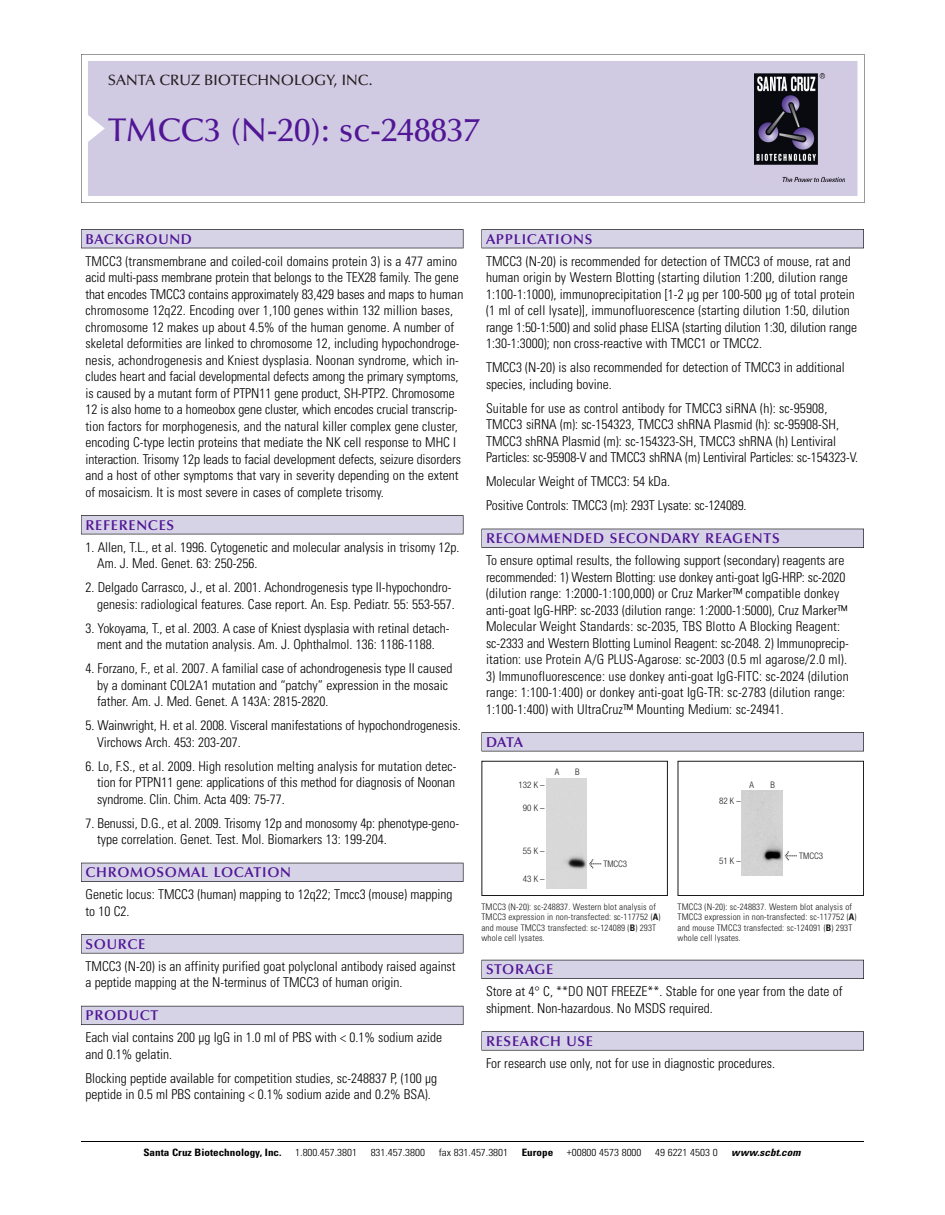
<style>
.page{position:relative;width:945px;height:1215px;background:#fff}
.page>*{position:absolute;margin:0;border:0;box-sizing:border-box;transform-origin:0 0}
.t1{font:500 33px "Optima";color:#511695}
.t2{font:500 15px "Optima";color:#231f20}
.t3{font:600 14.25px "Optima";letter-spacing:.05em;color:#511695}
.t4{font:300 condensed 13.5px/16.5px "Univers";color:#000}
.t5{font:300 condensed 10.2px "Univers";color:#000;scale:1.1 1}
.t6{font:700 condensed 10.2px "Univers";color:#000;scale:1.1 1}
.t7{font:italic 700 condensed 10.2px "Univers";letter-spacing:.005em;color:#000;scale:1.1 1}
.t8{font:9px/10.5px "Univers Condensed Light+NHTERM";letter-spacing:.015em;color:#191919}
.t9{font:9px/10.5px "Univers Condensed Light+JUSCYQ";letter-spacing:.015em;color:#191919}
.t10{font:9px "Helvetica Neue Light Cond+HPYRRK";color:#191919}
.t11{font:9px "Helvetica Neue Light Cond+NGYKAZ";color:#191919}
.s1{font-family:"Meta Plus Book Roman+CUBTMK";font-size:10.5px}
.s2{font-family:"Meta Plus Book Roman+ZHQXBI";font-size:10.5px}
.s3{font-family:"Univers Condensed Bold+MJXSBM"}
.s4{font-family:"Univers Condensed Bold+GLYBRP"}
</style>
<div class="page">
<svg style="left:81px;top:54px;width:783px;height:149px"></svg>
<div style="left:88px;top:61px;width:769px;height:135px;background:#d1cae3"></div>
<img style="left:755px;top:74px;width:90px;height:108px">
<div style="left:81px;top:229px;width:382px;height:19px;background:#525156"></div>
<div style="left:81px;top:230px;width:382px;height:18px;background:#d7d3e7"></div>
<div style="left:81px;top:515px;width:382px;height:19px;background:#525155"></div>
<div style="left:81px;top:516px;width:382px;height:18px;background:#d7d3e7"></div>
<div style="left:81px;top:863px;width:382px;height:19px;background:#525158"></div>
<div style="left:81px;top:863px;width:382px;height:18px;background:#d7d3e7"></div>
<div style="left:81px;top:934px;width:382px;height:19px;background:#575759"></div>
<div style="left:81px;top:935px;width:382px;height:18px;background:#d7d3e7"></div>
<div style="left:81px;top:1006px;width:382px;height:19px;background:#5b5a62"></div>
<div style="left:81px;top:1006px;width:382px;height:18px;background:#d7d3e7"></div>
<div style="left:482px;top:229px;width:382px;height:19px;background:#525156"></div>
<div style="left:482px;top:230px;width:381px;height:18px;background:#d7d3e7"></div>
<div style="left:482px;top:529px;width:382px;height:19px;background:#515055"></div>
<div style="left:482px;top:529px;width:381px;height:18px;background:#d7d3e7"></div>
<div style="left:482px;top:732px;width:382px;height:19px;background:#545357"></div>
<div style="left:482px;top:733px;width:381px;height:18px;background:#d7d3e7"></div>
<div style="left:482px;top:960px;width:382px;height:19px;background:#54535a"></div>
<div style="left:482px;top:960px;width:381px;height:18px;background:#d7d3e7"></div>
<svg style="left:482px;top:1031px;width:382px;height:20px"></svg>
<div style="left:482px;top:1032px;width:381px;height:18px;background:#d7d3e7"></div>
<hr style="left:81px;top:1141px;width:783px;height:1px;background:#000">
<div style="left:482px;top:761px;width:186px;height:135px;border:1px solid #191919"></div>
<div style="left:547px;top:778px;width:40px;height:110px;background:#d8d8d8"></div>
<div style="left:678px;top:761px;width:186px;height:135px;border:1px solid #191919"></div>
<img style="left:742px;top:791px;width:41px;height:85px">
<p class="t2" style="left:108px;top:74px;width:266px">SANTA CRUZ BIOTECHNOLOGY, INC.</p>
<h1 class="t1" style="left:108px;top:117px;width:374px">TMCC3 (N-20): sc-248837</h1>
<p class="t3" style="left:86px;top:233px;width:108px">BACKGROUND</p>
<p class="t4" style="left:86px;top:254px;width:379px">TMCC3 (transmembrane and coiled-coil domains protein 3) is a 477 amino acid multi-pass membrane protein that belongs to the TEX28 family. The gene that encodes TMCC3 contains approximately 83,429 bases and maps to human chromosome 12q22. Encoding over 1,100 genes within 132 million bases, chromosome 12 makes up about 4.5% of the human genome. A number of skeletal deformities are linked to chromosome 12, including hypochondroge&shy;nesis, achondrogenesis and Kniest dysplasia. Noonan syndrome, which in&shy;cludes heart and facial developmental defects among the primary symptoms, is caused by a mutant form of PTPN11 gene product, SH-PTP2. Chromosome 12 is also home to a homeobox gene cluster, which encodes crucial transcrip&shy;tion factors for morphogenesis, and the natural killer complex gene cluster, encoding C-type lectin proteins that mediate the NK cell response to MHC I interaction. Trisomy 12p leads to facial development defects, seizure disorders and a host of other symptoms that vary in severity depending on the extent of mosaicism. It is most severe in cases of complete trisomy.</p>
<p class="t3" style="left:86px;top:519px;width:90px">REFERENCES</p>
<p class="t4" style="left:97px;top:540px;width:364px;text-indent:-12px">1. Allen, T.L., et al. 1996. Cytogenetic and molecular analysis in trisomy 12p.<br>Am. J. Med. Genet. 63: 250-256.</p>
<p class="t4" style="left:86px;top:580px;width:371px;text-align:right">2. Delgado Carrasco, J., et al. 2001. Achondrogenesis type II-hypochondro&shy;genesis: radiological features. Case report. An. Esp. Pediatr. 55: 553-557.</p>
<p class="t4" style="left:86px;top:621px;width:365px;text-align:center">3. Yokoyama, T., et al. 2003. A case of Kniest dysplasia with retinal detach&shy;ment and the mutation analysis. Am. J. Ophthalmol. 136: 1186-1188.</p>
<p class="t4" style="left:97px;top:661px;width:357px;text-indent:-12px">4. Forzano, F., et al. 2007. A familial case of achondrogenesis type II caused by a dominant COL2A1 mutation and “patchy” expression in the mosaic father. Am. J. Med. Genet. A 143A: 2815-2820.</p>
<p class="t4" style="left:97px;top:718px;width:365px;text-indent:-12px">5. Wainwright, H. et al. 2008. Visceral manifestations of hypochondrogenesis.<br>Virchows Arch. 453: 203-207.</p>
<p class="t4" style="left:97px;top:759px;width:361px;text-align:justify;text-indent:-12px">6. Lo, F.S., et al. 2009. High resolution melting analysis for mutation detec&shy;tion for PTPN11 gene: applications of this method for diagnosis of Noonan syndrome. Clin. Chim. Acta 409: 75-77.</p>
<p class="t4" style="left:97px;top:816px;width:364px;text-indent:-12px">7. Benussi, D.G., et al. 2009. Trisomy 12p and monosomy 4p: phenotype-geno&shy;type correlation. Genet. Test. Mol. Biomarkers 13: 199-204.</p>
<p class="t3" style="left:86px;top:867px;width:207px">CHROMOSOMAL LOCATION</p>
<p class="t4" style="left:86px;top:887px;width:368px">Genetic locus: TMCC3 (human) mapping to 12q22; Tmcc3 (mouse) mapping to 10 C2.</p>
<p class="t3" style="left:86px;top:938px;width:61px">SOURCE</p>
<p class="t4" style="left:86px;top:959px;width:372px">TMCC3 (N-20) is an affinity purified goat polyclonal antibody raised against a peptide mapping at the N-terminus of TMCC3 of human origin.</p>
<p class="t3" style="left:86px;top:1010px;width:74px">PRODUCT</p>
<p class="t4" style="left:86px;top:1030px;width:358px">Each vial contains 200 µg IgG in 1.0 ml of PBS with &lt; 0.1% sodium azide and 0.1% gelatin.</p>
<p class="t4" style="left:86px;top:1071px;width:353px">Blocking peptide available for competition studies, sc-248837 P, (100 µg peptide in 0.5 ml PBS containing &lt; 0.1% sodium azide and 0.2% BSA).</p>
<p class="t3" style="left:486px;top:233px;width:108px">APPLICATIONS</p>
<p class="t4" style="left:486px;top:254px;width:372px">TMCC3 (N-20) is recommended for detection of TMCC3 of mouse, rat and human origin by Western Blotting (starting dilution 1:200, dilution range 1:100-1:1000), immunoprecipitation [1-2 µg per 100-500 µg of total protein (1 ml of cell lysate)], immunofluorescence (starting dilution 1:50, dilution range 1:50-1:500) and solid phase ELISA (starting dilution 1:30, dilution range 1:30-1:3000); non cross-reactive with TMCC1 or TMCC2.</p>
<p class="t4" style="left:486px;top:360px;width:360px">TMCC3 (N-20) is also recommended for detection of TMCC3 in additional species, including bovine.</p>
<p class="t4" style="left:486px;top:401px;width:374px">Suitable for use as control antibody for TMCC3 siRNA (h): sc-95908, TMCC3 siRNA (m): sc-154323, TMCC3 shRNA Plasmid (h): sc-95908-SH, TMCC3 shRNA Plasmid (m): sc-154323-SH, TMCC3 shRNA (h) Lentiviral Particles: sc-95908-V and TMCC3 shRNA (m) Lentiviral Particles: sc-154323-V.</p>
<p class="t4" style="left:486px;top:470px;width:262px;line-height:24px">Molecular Weight of TMCC3: 54 kDa.<br>Positive Controls: TMCC3 (m): 293T Lysate: sc-124089.</p>
<p class="t3" style="left:486px;top:533px;width:295px">RECOMMENDED SECONDARY REAGENTS</p>
<p class="t4" style="left:486px;top:553px;width:364px">To ensure optimal results, the following support (secondary) reagents are recommended: 1) Western Blotting: use donkey anti-goat IgG-HRP: sc-2020 (dilution range: 1:2000-1:100,000) or Cruz Marker™ compatible donkey anti-goat IgG-HRP: sc-2033 (dilution range: 1:2000-1:5000), Cruz Marker™ Molecular Weight Standards: sc-2035, TBS Blotto A Blocking Reagent: sc-2333 and Western Blotting Luminol Reagent: sc-2048. 2) Immunoprecip&shy;itation: use Protein A/G PLUS-Agarose: sc-2003 (0.5 ml agarose/2.0 ml).</p>
<p class="t4" style="left:486px;top:669px;width:364px">3) Immunofluorescence: use donkey anti-goat IgG-FITC: sc-2024 (dilution range: 1:100-1:400) or donkey anti-goat IgG-TR: sc-2783 (dilution range:<br>1:100-1:400) with UltraCruz™ Mounting Medium: sc-24941.</p>
<p class="t3" style="left:486px;top:736px;width:39px">DATA</p>
<p class="t10" style="left:555px;top:769px;width:6px">A</p>
<p class="t10" style="left:575px;top:769px;width:6px">B</p>
<p class="t10" style="left:519px;top:781px;width:28px">132 K –</p>
<p class="t10" style="left:523px;top:805px;width:23px">90K–</p>
<p class="t10" style="left:523px;top:848px;width:23px">55K–</p>
<p class="t10" style="left:523px;top:876px;width:23px">43K–</p>
<p class="t10" style="left:589px;top:860px;width:40px"><span class="s1">&lt;</span> TMCC3</p>
<p class="t11" style="left:719px;top:797px;width:23px">82K–</p>
<p class="t11" style="left:749px;top:781px;width:6px">A</p>
<p class="t11" style="left:771px;top:781px;width:6px">B</p>
<p class="t11" style="left:719px;top:857px;width:23px">51K–</p>
<p class="t11" style="left:785px;top:852px;width:40px"><span class="s2">&lt;</span> TMCC3</p>
<p class="t8" style="left:482px;top:902px;width:180px">TMCC3 (N-20): sc-248837. Western blot analysis of TMCC3 expression in non-transfected: sc-117752 (<span class="s3">A</span>) and mouse TMCC3 transfected: sc-124089 (<span class="s3">B</span>) 293T whole cell lysates.</p>
<p class="t9" style="left:678px;top:902px;width:180px">TMCC3 (N-20): sc-248837. Western blot analysis of TMCC3 expression in non-transfected: sc-117752 (<span class="s4">A</span>) and mouse TMCC3 transfected: sc-124091 (<span class="s4">B</span>) 293T whole cell lysates.</p>
<p class="t3" style="left:486px;top:964px;width:69px">STORAGE</p>
<p class="t4" style="left:486px;top:984px;width:358px">Store at 4° C, **DO NOT FREEZE**. Stable for one year from the date of shipment. Non-hazardous. No MSDS required.</p>
<p class="t3" style="left:486px;top:1035px;width:109px">RESEARCH USE</p>
<p class="t4" style="left:486px;top:1056px;width:290px">For research use only, not for use in diagnostic procedures.</p>
<p class="t6" style="left:143px;top:1148px;width:127px">Santa Cruz Biotechnology, Inc.</p>
<p class="t5" style="left:295px;top:1148px;width:58px">1.800.457.3801</p>
<p class="t5" style="left:371px;top:1148px;width:51px">831.457.3800</p>
<p class="t5" style="left:439px;top:1148px;width:65px">fax 831.457.3801</p>
<p class="t6" style="left:522px;top:1148px;width:30px">Europe</p>
<p class="t5" style="left:567px;top:1148px;width:69px">+00800 4573 8000</p>
<p class="t5" style="left:655px;top:1148px;width:58px">49 6221 4503 0</p>
<p class="t7" style="left:731px;top:1148px;width:64px">www.scbt.com</p>
</div>
